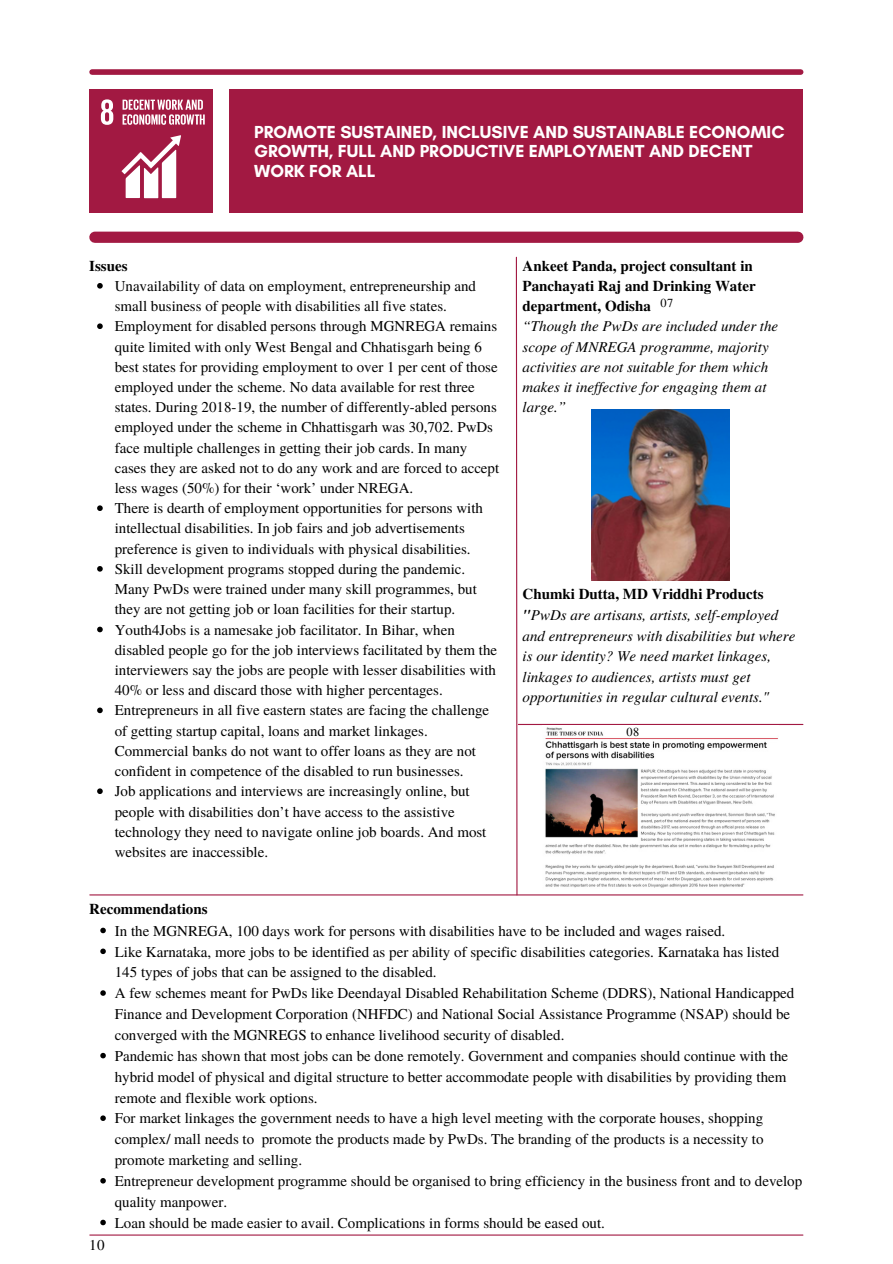
<style>
.page{position:relative;width:893px;height:1264px;background:#fff}
.page>*{position:absolute;margin:0;border:0;box-sizing:border-box;transform-origin:0 0}
.t1{font:700 17.7px/19px "Glacial Indifference";color:#fff}
.t2{font:15px/20.2px "Te X Gyre Termes";color:#000}
.t3{font:italic 15px/20.4px "Te X Gyre Termes";color:#000}
.t4{font:700 15px/20.2px "Te X Gyre Termes";color:#000}
.t5{font:12.3px "Te X Gyre Termes";color:#000}
.s1{font-weight:700;font-style:normal}
.s2{font-weight:700}
</style>
<div class="page">
<div style="left:229px;top:89px;width:573px;height:124px;background:#a21942"></div>
<div style="left:92px;top:69px;width:708px;height:6px;background:#a21942"></div>
<div style="left:95px;top:232px;width:702px;height:11px;background:#a21942"></div>
<div style="left:89px;top:89px;width:124px;height:124px;background:#a21942"></div>
<svg style="left:101px;top:99px;width:12px;height:26px"></svg>
<svg style="left:121px;top:135px;width:60px;height:63px"></svg>
<svg style="left:122px;top:99px;width:83px;height:26px"></svg>
<svg style="left:515px;top:256px;width:3px;height:640px"></svg>
<hr style="left:90px;top:894px;width:712px;height:1px;background:#a21942">
<hr style="left:518px;top:724px;width:284px;height:1px;background:#a21942">
<hr style="left:90px;top:1234px;width:712px;height:1px;background:#a21942">
<img style="left:545px;top:727px;width:233px;height:161px">
<svg style="left:97px;top:283px;width:6px;height:5px"></svg>
<svg style="left:97px;top:323px;width:6px;height:6px"></svg>
<svg style="left:97px;top:505px;width:6px;height:6px"></svg>
<svg style="left:97px;top:566px;width:6px;height:5px"></svg>
<svg style="left:97px;top:626px;width:6px;height:6px"></svg>
<svg style="left:97px;top:707px;width:6px;height:6px"></svg>
<svg style="left:97px;top:788px;width:6px;height:6px"></svg>
<svg style="left:100px;top:927px;width:6px;height:6px"></svg>
<svg style="left:100px;top:948px;width:6px;height:6px"></svg>
<svg style="left:100px;top:990px;width:6px;height:5px"></svg>
<svg style="left:100px;top:1052px;width:6px;height:6px"></svg>
<svg style="left:100px;top:1115px;width:6px;height:5px"></svg>
<svg style="left:100px;top:1178px;width:6px;height:5px"></svg>
<svg style="left:100px;top:1219px;width:6px;height:6px"></svg>
<img style="left:591px;top:409px;width:138px;height:171px">
<p class="t1" style="left:254px;top:122px;width:531px">PROMOTE SUSTAINED, INCLUSIVE AND SUSTAINABLE ECONOMIC<br>GROWTH, FULL AND PRODUCTIVE EMPLOYMENT AND DECENT<br>WORK FOR ALL</p>
<p class="t4" style="left:89px;top:255px;width:40px">Issues</p>
<p class="t2" style="left:115px;top:275px;width:386px">Unavailability of data on employment, entrepreneurship and small business of people with disabilities all five states.<br>Employment for disabled persons through MGNREGA remains quite limited with only West Bengal and Chhatisgarh being 6 best states for providing employment to over 1 per cent of those employed under the scheme. No data available for rest three states. During 2018-19, the number of differently-abled persons employed under the scheme in Chhattisgarh was 30,702. PwDs face multiple challenges in getting their job cards. In many cases they are asked not to do any work and are forced to accept less wages (50%) for their ‘work’ under NREGA.<br>There is dearth of employment opportunities for persons with intellectual disabilities. In job fairs and job advertisements preference is given to individuals with physical disabilities.<br>Skill development programs stopped during the pandemic.<br>Many PwDs were trained under many skill programmes, but they are not getting job or loan facilities for their startup.<br>Youth4Jobs is a namesake job facilitator. In Bihar, when disabled people go for the job interviews facilitated by them the interviewers say the jobs are people with lesser disabilities with 40% or less and discard those with higher percentages.<br>Entrepreneurs in all five eastern states are facing the challenge of getting startup capital, loans and market linkages.<br>Commercial banks do not want to offer loans as they are not confident in competence of the disabled to run businesses.<br>Job applications and interviews are increasingly online, but people with disabilities don’t have access to the assistive technology they need to navigate online job boards. And most websites are inaccessible.</p>
<p class="t4" style="left:89px;top:898px;width:120px">Recommendations</p>
<p class="t4" style="left:522px;top:255px;width:235px">Ankeet Panda, project consultant in<br>Panchayati Raj and Drinking Water department, Odisha</p>
<p class="t3" style="left:522px;top:315px;width:257px">“Though the PwDs are included under the scope of MNREGA programme, majority activities are not suitable for them which makes it inef ective for engaging them at large.”</p>
<p class="t5" style="left:660px;top:294px;width:14px">07</p>
<p class="t3" style="left:522px;top:583px;width:274px"><span class="s1">Chumki Dutta, MD Vriddhi Products </span><span class="s2">"</span>PwDs are artisans, artists, self-employed and entrepreneurs with disabilities but where is our identity? We need market linkages, linkages to audiences, artists must get opportunities in regular cultural events."</p>
<p class="t5" style="left:626px;top:722px;width:14px">08</p>
<p class="t2" style="left:89px;top:1234px;width:17px">10</p>
<p class="t2" style="left:115px;top:919px;width:689px;line-height:20.9px">In the MGNREGA, 100 days work for persons with disabilities have to be included and wages raised.<br>Like Karnataka, more jobs to be identified as per ability of specific disabilities categories. Karnataka has listed 145 types of jobs that can be assigned to the disabled.<br>A few schemes meant for PwDs like Deendayal Disabled Rehabilitation Scheme (DDRS), National Handicapped Finance and Development Corporation (NHFDC) and National Social Assistance Programme (NSAP) should be converged with the MGNREGS to enhance livelihood security of disabled.<br>Pandemic has shown that most jobs can be done remotely. Government and companies should continue with the hybrid model of physical and digital structure to better accommodate people with disabilities by providing them remote and flexible work options.<br>For market linkages the government needs to have a high level meeting with the corporate houses, shopping complex/ mall needs to promote the products made by PwDs. The branding of the products is a necessity to promote marketing and selling.<br>Entrepreneur development programme should be organised to bring efficiency in the business front and to develop quality manpower.<br>Loan should be made easier to avail. Complications in forms should be eased out.</p>
</div>
